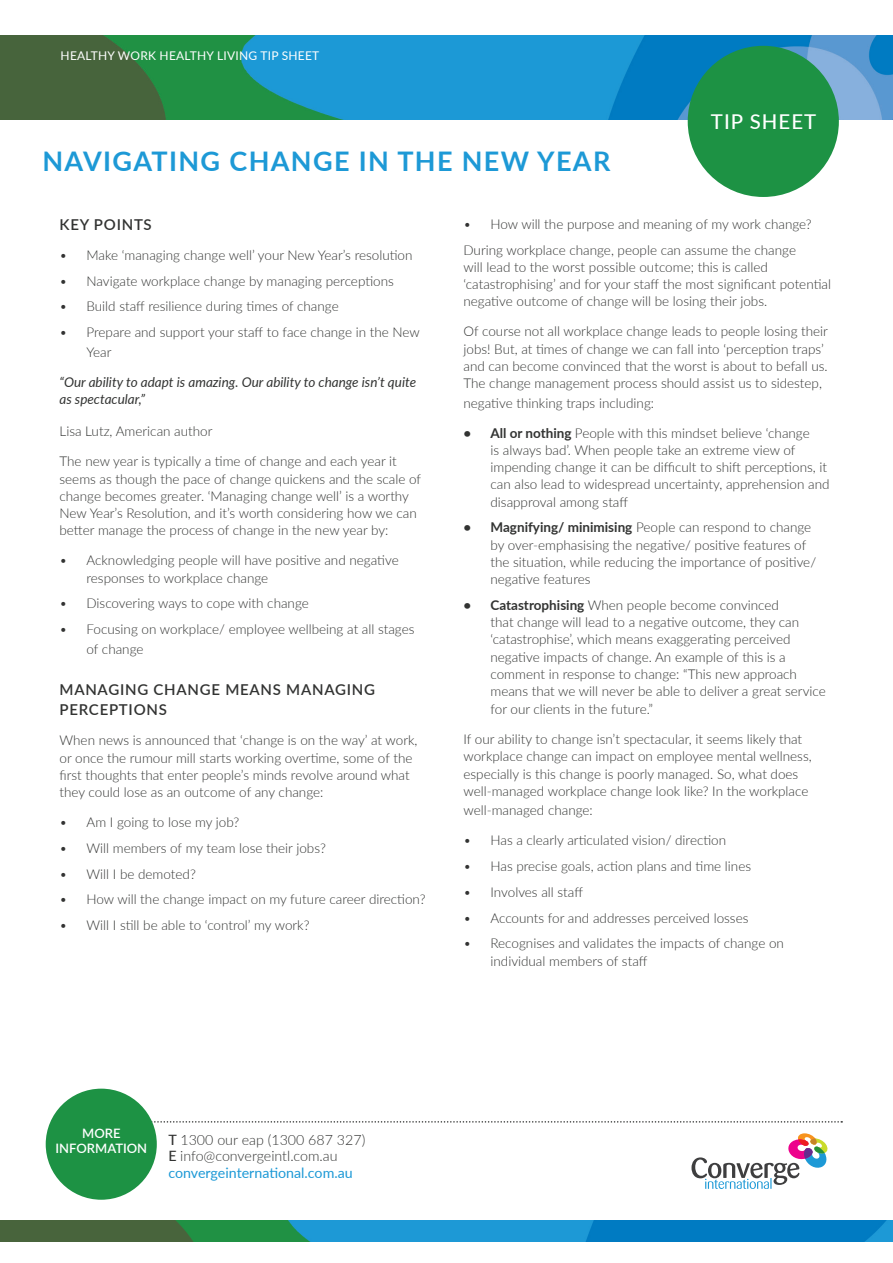
<style>
.page{position:relative;width:893px;height:1263px;background:#fff}
.page>*{position:absolute;margin:0;border:0;box-sizing:border-box;transform-origin:0 0}
.t1{font:700 27px "Lato";letter-spacing:.05em;color:#1d99d6}
.t2{font:500 20.4px "Lato";letter-spacing:.05em;color:#fff}
.Paragraph_Style_1{font:600 15px/20.2px "Lato";letter-spacing:.05em;color:#323332}
.t3{font:300 14.25px/16.6px "Lato";color:#323332}
.Body_Copy{font:300 13.5px/17.2px "Lato";color:#323332}
.Body_Copy-2{font:italic 13.5px/17.2px "Lato";color:#323332}
.t4{font:600 13.05px/15.6px "Lato";color:#fff;text-align:center}
.t5{font:12px "Lato";letter-spacing:.02em;color:#fff}
.s1{font-weight:700}
.s2{font-weight:500}
.s3{font-weight:400;color:#1d99d6}
</style>
<div class="page">
<img style="left:0;top:35px;width:893px;height:84px">
<img style="left:0;top:1221px;width:893px;height:20px">
<svg style="left:152px;top:1121px;width:690px;height:1px"></svg>
<div style="left:46px;top:1089px;width:111px;height:111px;background:#1d9244;border-radius:50%"></div>
<svg style="left:691px;top:1133px;width:137px;height:56px"></svg>
<div style="left:688px;top:46px;width:151px;height:151px;background:#1d9244;border-radius:50%"></div>
<p class="t5" style="left:61px;top:47px;width:260px">HEALTHY WORK HEALTHY LIVING TIP SHEET</p>
<h1 class="t1" style="left:43px;top:141px;width:569px">NAVIGATING CHANGE IN THE NEW YEAR</h1>
<h2 class="t2" style="left:711px;top:107px;width:107px">TIP SHEET</h2>
<p class="Paragraph_Style_1" style="left:60px;top:214px;width:94px">KEY POINTS</p>
<p class="Body_Copy" style="left:60px;top:246px;width:355px">• Make ‘managing change well’ your New Year’s resolution</p>
<p class="Body_Copy" style="left:60px;top:272px;width:336px">• Navigate workplace change by managing perceptions</p>
<p class="Body_Copy" style="left:60px;top:297px;width:281px">• Build staff resilience during times of change</p>
<p class="Body_Copy" style="left:87px;top:322px;width:335px;line-height:19.5px;text-indent:-27px">• Prepare and support your staff to face change in the New<br>Year</p>
<p class="Body_Copy-2" style="left:60px;top:373px;width:358px">“Our ability to adapt is amazing. Our ability to change isn’t quite as spectacular,”</p>
<p class="Body_Copy" style="left:60px;top:422px;width:155px">Lisa Lutz, American author</p>
<p class="Body_Copy" style="left:60px;top:452px;width:363px">The new year is typically a time of change and each year it seems as though the pace of change quickens and the scale of change becomes greater. ‘Managing change well’ is a worthy New Year’s Resolution, and it’s worth considering how we can better manage the process of change in the new year by:</p>
<p class="Body_Copy" style="left:87px;top:551px;width:314px;text-indent:-27px">• Acknowledging people will have positive and negative responses to workplace change</p>
<p class="Body_Copy" style="left:60px;top:594px;width:251px">• Discovering ways to cope with change</p>
<p class="Body_Copy" style="left:87px;top:619px;width:330px;line-height:19.5px;text-indent:-27px">• Focusing on workplace/ employee wellbeing at all stages of change</p>
<p class="Paragraph_Style_1" style="left:60px;top:679px;width:317px">MANAGING CHANGE MEANS MANAGING<br>PERCEPTIONS</p>
<p class="Body_Copy" style="left:60px;top:731px;width:359px">When news is announced that ‘change is on the way’ at work, or once the rumour mill starts working overtime, some of the first thoughts that enter people’s minds revolve around what they could lose as an outcome of any change:</p>
<p class="Body_Copy" style="left:60px;top:813px;width:181px">• Am I going to lose my job?</p>
<p class="Body_Copy" style="left:60px;top:839px;width:268px">• Will members of my team lose their jobs?</p>
<p class="Body_Copy" style="left:60px;top:865px;width:138px">• Will I be demoted?</p>
<p class="Body_Copy" style="left:60px;top:890px;width:368px">• How will the change impact on my future career direction?</p>
<p class="Body_Copy" style="left:60px;top:916px;width:252px">• Will I still be able to ‘control’ my work?</p>
<p class="Body_Copy" style="left:463px;top:215px;width:350px">• How will the purpose and meaning of my work change?</p>
<p class="Body_Copy" style="left:463px;top:241px;width:369px">During workplace change, people can assume the change<br>will lead to the worst possible outcome; this is called ‘catastrophising’ and for your staff the most significant potential negative outcome of change will be losing their jobs.</p>
<p class="Body_Copy" style="left:463px;top:322px;width:366px">Of course not all workplace change leads to people losing their jobs! But, at times of change we can fall into ‘perception traps’ and can become convinced that the worst is about to befall us.<br>The change management process should assist us to sidestep,</p>
<p class="Body_Copy" style="left:463px;top:394px;width:192px">negative thinking traps including:</p>
<p class="Body_Copy" style="left:490px;top:424px;width:341px;text-indent:-27px"><span class="s1">• All or nothing</span> People with this mindset believe ‘change<br>is always bad’. When people take an extreme view of impending change it can be difficult to shift perceptions, it can also lead to widespread uncertainty, apprehension and disapproval among staff</p>
<p class="Body_Copy" style="left:490px;top:518px;width:327px;text-indent:-27px"><span class="s1">• Magnifying/ minimising</span> People can respond to change by over-emphasising the negative/ positive features of the situation, while reducing the importance of positive/ negative features</p>
<p class="Body_Copy" style="left:490px;top:596px;width:337px;text-indent:-27px"><span class="s1">• Catastrophising</span> When people become convinced<br>that change will lead to a negative outcome, they can ‘catastrophise’, which means exaggerating perceived negative impacts of change. An example of this is a comment in response to change: “This new approach means that we will never be able to deliver a great service for our clients in the future.”</p>
<p class="Body_Copy" style="left:463px;top:730px;width:350px">If our ability to change isn’t spectacular, it seems likely that workplace change can impact on employee mental wellness, especially is this change is poorly managed. So, what does well-managed workplace change look like? In the workplace</p>
<p class="Body_Copy" style="left:463px;top:801px;width:131px">well-managed change:</p>
<p class="Body_Copy" style="left:463px;top:831px;width:264px">• Has a clearly articulated vision/ direction</p>
<p class="Body_Copy" style="left:463px;top:857px;width:289px">• Has precise goals, action plans and time lines</p>
<p class="Body_Copy" style="left:463px;top:883px;width:121px">• Involves all staff</p>
<p class="Body_Copy" style="left:463px;top:909px;width:286px">• Accounts for and addresses perceived losses</p>
<p class="Body_Copy" style="left:490px;top:934px;width:295px;text-indent:-27px">• Recognises and validates the impacts of change on individual members of staff</p>
<p class="t4" style="left:55px;top:1125px;width:93px">MORE<br>INFORMATION</p>
<p class="t3" style="left:168px;top:1131px;width:199px"><span class="s2">T</span> 1300 our eap (1300 687 327)<br><span class="s2">E</span> info@convergeintl.com.au <span class="s3">convergeinternational.com.au</span></p>
</div>
